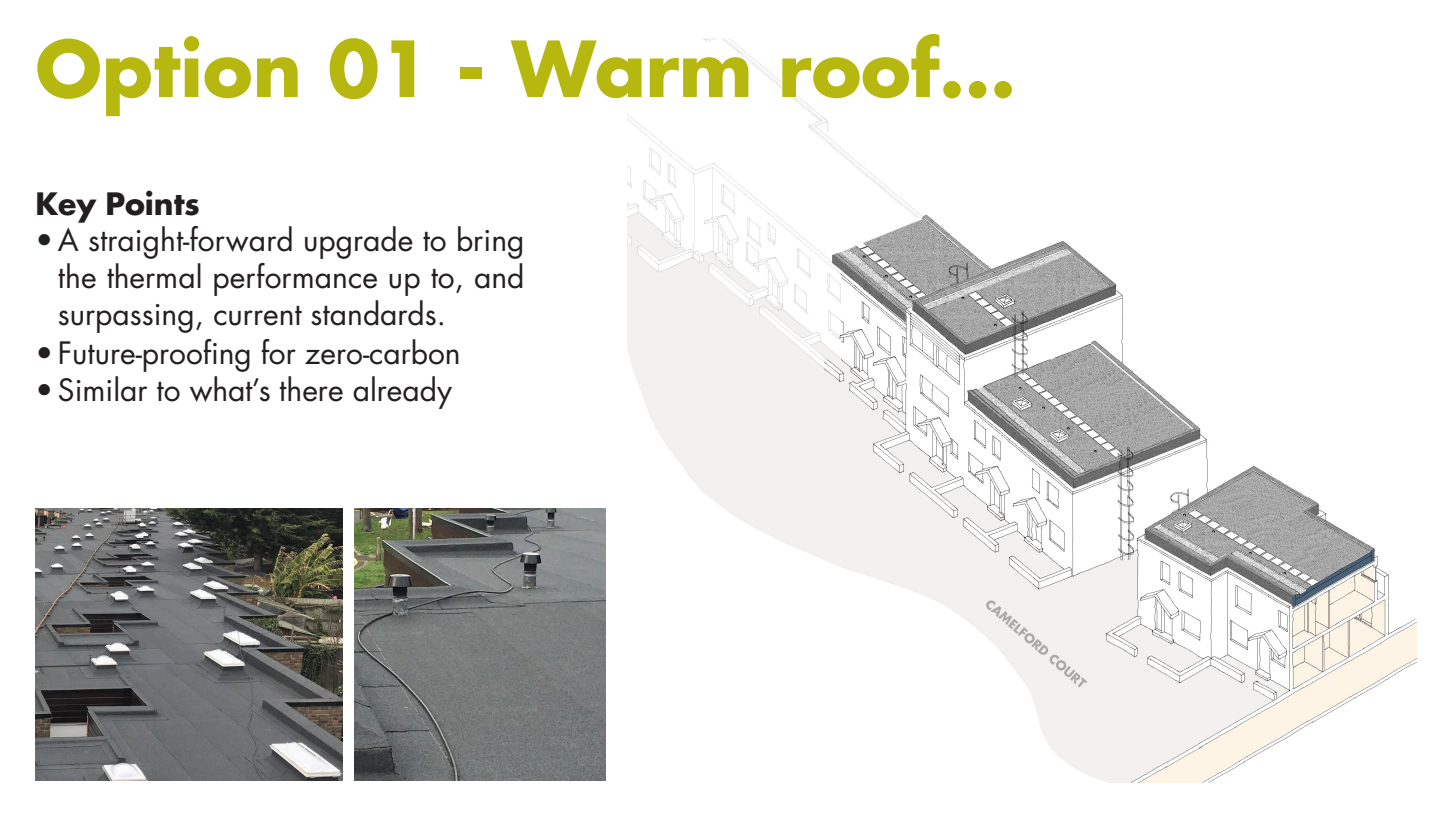
<style>
.page{position:relative;width:1452px;height:817px;background:#fff}
.page>*{position:absolute;margin:0;border:0;box-sizing:border-box;transform-origin:0 0}
.t1{font:700 75px "Futura Std";color:#b6b810}
.t2{font:30px/37.4px "Futura Std";color:#231f20;text-align:justify}
.t3{font:700 30px "Futura Std";color:#231f20}
</style>
<div class="page">
<img style="left:627px;top:38px;width:789px;height:744px">
<img style="left:35px;top:509px;width:307px;height:272px">
<img style="left:354px;top:509px;width:251px;height:271px">
<h2 class="t1" style="left:35px;top:19px;width:982px">Option 01 - Warm roof...</h2>
<p class="t3" style="left:35px;top:183px;width:166px">Key Points</p>
<p class="t2" style="left:58px;top:221px;width:468px;text-indent:-22px">• A straight-forward upgrade to bring the thermal performance up to, and surpassing, current standards.</p>
<p class="t2" style="left:35px;top:335px;width:427px">• Future-proofing for zero-carbon</p>
<p class="t2" style="left:35px;top:372px;width:418px">• Similar to what’s there already</p>
</div>
